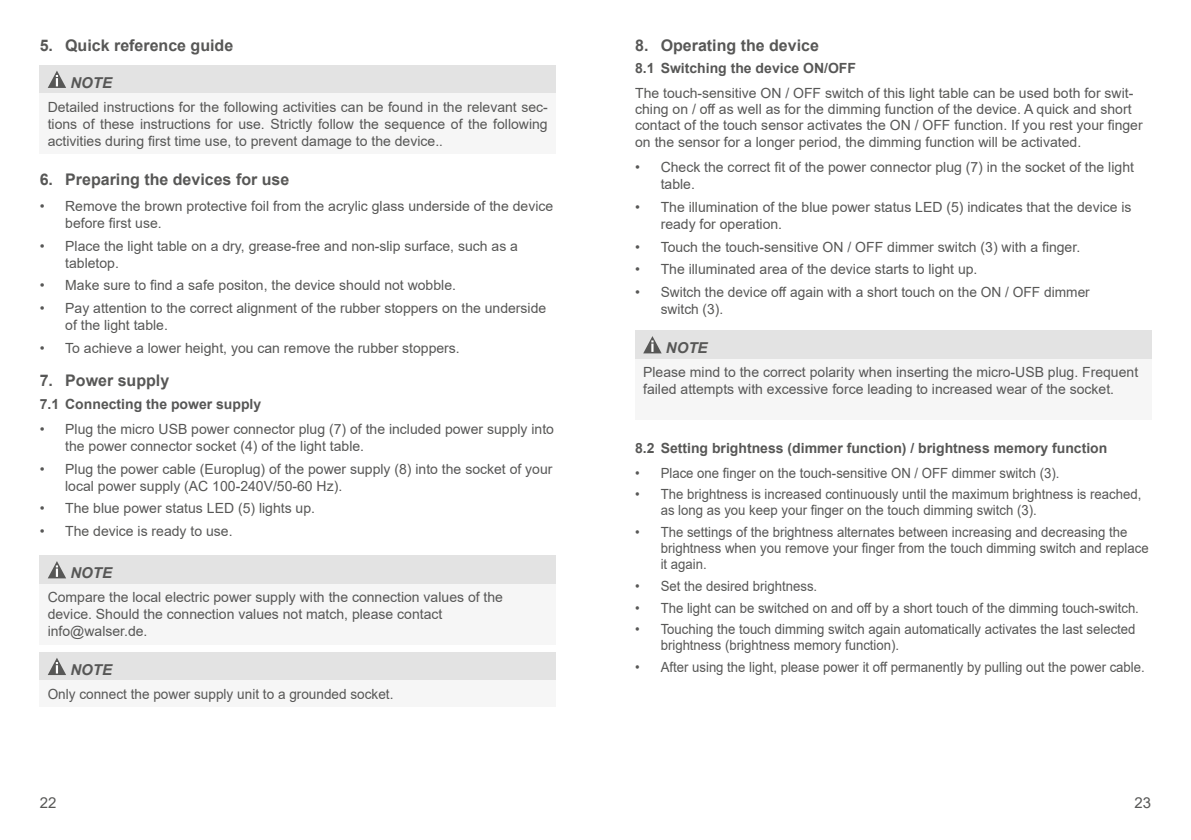
<style>
.page{position:relative;width:1191px;height:840px;background:#fff}
.page>*{position:absolute;margin:0;border:0;box-sizing:border-box;transform-origin:0 0}
.t1{font:700 16px "Arial";color:#575756}
.t2{font:italic 700 15px "Arial";color:#575756}
.t3{font:15px "Arial";color:#575756}
.t4{font:14px/17px "Arial";color:#575756}
.t5{font:14px/16px "Arial";color:#575756;scale:.94 1}
.t6{font:700 14px "Arial";color:#575756}
</style>
<div class="page">
<div style="left:40px;top:65px;width:516px;height:28px;background:#e3e3e3"></div>
<div style="left:40px;top:93px;width:516px;height:61px;background:#f6f6f6"></div>
<svg style="left:48px;top:71px;width:18px;height:17px"></svg>
<div style="left:40px;top:555px;width:516px;height:28px;background:#e3e3e3"></div>
<div style="left:40px;top:583px;width:516px;height:60px;background:#f6f6f6"></div>
<svg style="left:48px;top:561px;width:18px;height:17px"></svg>
<div style="left:40px;top:651px;width:516px;height:29px;background:#e3e3e3"></div>
<div style="left:40px;top:680px;width:516px;height:26px;background:#f6f6f6"></div>
<svg style="left:48px;top:658px;width:18px;height:16px"></svg>
<div style="left:635px;top:330px;width:516px;height:29px;background:#e3e3e3"></div>
<div style="left:635px;top:359px;width:516px;height:60px;background:#f6f6f6"></div>
<svg style="left:643px;top:336px;width:18px;height:17px"></svg>
<p class="t1" style="left:40px;top:34px;width:195px">5. Quick reference guide</p>
<p class="t2" style="left:70px;top:73px;width:43px">NOTE</p>
<p class="t4" style="left:48px;top:98px;width:501px;text-align:justify">Detailed instructions for the following activities can be found in the relevant sec&shy;tions of these instructions for use. Strictly follow the sequence of the following activities during first time use, to prevent damage to the device..</p>
<p class="t1" style="left:40px;top:168px;width:251px">6. Preparing the devices for use</p>
<p class="t4" style="left:65px;top:197px;width:489px;text-indent:-26px">• Remove the brown protective foil from the acrylic glass underside of the device before first use.</p>
<p class="t4" style="left:65px;top:237px;width:454px;text-indent:-26px">• Place the light table on a dry, grease-free and non-slip surface, such as a tabletop.</p>
<p class="t4" style="left:40px;top:277px;width:418px">• Make sure to find a safe positon, the device should not wobble.</p>
<p class="t4" style="left:65px;top:299px;width:482px;text-indent:-26px">• Pay attention to the correct alignment of the rubber stoppers on the underside of the light table.</p>
<p class="t4" style="left:40px;top:339px;width:422px">• To achieve a lower height, you can remove the rubber stoppers.</p>
<p class="t1" style="left:40px;top:369px;width:131px">7. Power supply</p>
<p class="t6" style="left:40px;top:393px;width:223px">7.1 Connecting the power supply</p>
<p class="t4" style="left:65px;top:420px;width:490px;text-indent:-26px">• Plug the micro USB power connector plug (7) of the included power supply into the power connector socket (4) of the light table.</p>
<p class="t4" style="left:65px;top:460px;width:489px;text-indent:-26px">• Plug the power cable (Europlug) of the power supply (8) into the socket of your local power supply (AC 100-240V/50-60 Hz).</p>
<p class="t4" style="left:40px;top:499px;width:277px">• The blue power status LED (5) lights up.</p>
<p class="t4" style="left:40px;top:522px;width:194px">• The device is ready to use.</p>
<p class="t2" style="left:70px;top:562px;width:43px">NOTE</p>
<p class="t4" style="left:48px;top:588px;width:457px">Compare the local electric power supply with the connection values of the device. Should the connection values not match, please contact info@walser.de.</p>
<p class="t2" style="left:70px;top:659px;width:43px">NOTE</p>
<p class="t4" style="left:48px;top:684px;width:347px">Only connect the power supply unit to a grounded socket.</p>
<p class="t1" style="left:635px;top:34px;width:185px">8. Operating the device</p>
<p class="t6" style="left:635px;top:58px;width:222px">8.1 Switching the device ON/OFF</p>
<p class="t4" style="left:635px;top:84px;width:509px;line-height:16.4px">The touch-sensitive ON / OFF switch of this light table can be used both for swit&shy;ching on / off as well as for the dimming function of the device. A quick and short contact of the touch sensor activates the ON / OFF function. If you rest your finger on the sensor for a longer period, the dimming function will be activated.</p>
<p class="t4" style="left:660px;top:159px;width:475px;text-indent:-26px">• Check the correct fit of the power connector plug (7) in the socket of the light table.</p>
<p class="t4" style="left:660px;top:198px;width:472px;text-indent:-26px">• The illumination of the blue power status LED (5) indicates that the device is ready for operation.</p>
<p class="t4" style="left:635px;top:238px;width:446px">• Touch the touch-sensitive ON / OFF dimmer switch (3) with a finger.</p>
<p class="t4" style="left:635px;top:260px;width:344px">• The illuminated area of the device starts to light up.</p>
<p class="t4" style="left:660px;top:283px;width:431px;text-indent:-26px">• Switch the device off again with a short touch on the ON / OFF dimmer switch (3).</p>
<p class="t2" style="left:666px;top:338px;width:43px">NOTE</p>
<p class="t4" style="left:643px;top:363px;width:496px">Please mind to the correct polarity when inserting the micro-USB plug. Frequent failed attempts with excessive force leading to increased wear of the socket.</p>
<p class="t6" style="left:635px;top:438px;width:474px">8.2 Setting brightness (dimmer function) / brightness memory function</p>
<p class="t5" style="left:635px;top:464px;width:453px">• Place one finger on the touch-sensitive ON / OFF dimmer switch (3).</p>
<p class="t5" style="left:660px;top:486px;width:513px;text-indent:-26px">• The brightness is increased continuously until the maximum brightness is reached, as long as you keep your finger on the touch dimming switch (3).</p>
<p class="t5" style="left:660px;top:523px;width:520px;text-indent:-26px">• The settings of the brightness alternates between increasing and decreasing the brightness when you remove your finger from the touch dimming switch and replace it again.</p>
<p class="t5" style="left:635px;top:577px;width:195px">• Set the desired brightness.</p>
<p class="t5" style="left:635px;top:599px;width:537px">• The light can be switched on and off by a short touch of the dimming touch-switch.</p>
<p class="t5" style="left:660px;top:621px;width:506px;text-indent:-26px">• Touching the touch dimming switch again automatically activates the last selected brightness (brightness memory function).</p>
<p class="t5" style="left:635px;top:658px;width:543px">• After using the light, please power it off permanently by pulling out the power cable.</p>
<p class="t3" style="left:40px;top:792px;width:18px">22</p>
<p class="t3" style="left:1134px;top:792px;width:18px">23</p>
</div>
